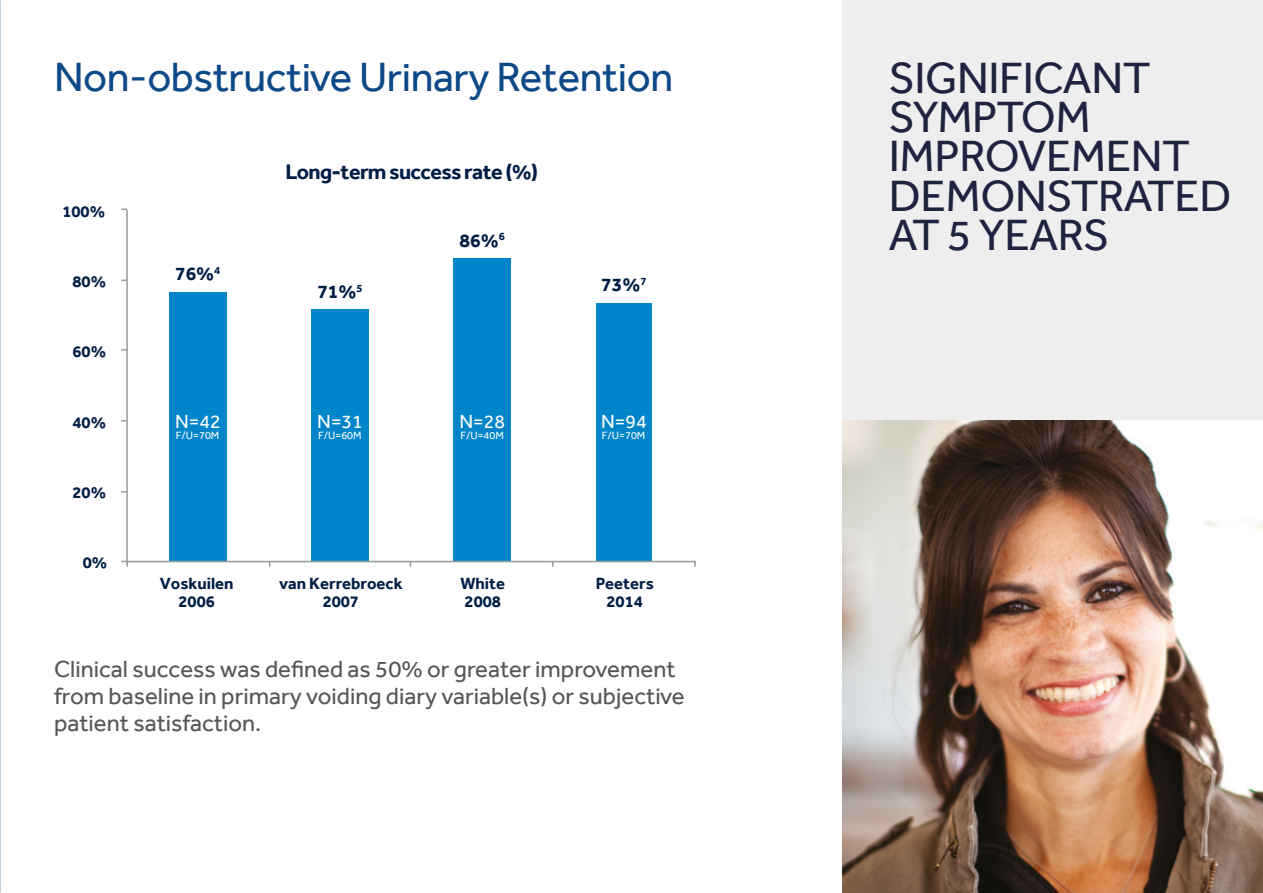
<style>
.page{position:relative;width:1263px;height:893px;background:#fff}
.page>*{position:absolute;margin:0;border:0;box-sizing:border-box;transform-origin:0 0}
.t1{font:45px/39.2px "Effra";letter-spacing:-.01em;color:#1f2341}
.t2{font:42px "Effra";letter-spacing:-.01em;color:#0d4987}
.t3{font:24px/27px "Effra";color:#575756}
.t4{font:700 21.6px "Effra";letter-spacing:-.03em;color:#001e46}
.t5{font:700 19.5px "Effra";color:#001e46}
.t6{font:19.5px "Effra";color:#fff}
.t7{font:700 16.65px/18.6px "Effra";color:#001e46;text-align:center}
.t8{font:10.8px "Effra";color:#fff}
</style>
<div class="page">
<div style="left:842px;top:0;width:421px;height:421px;background:#eee"></div>
<img style="left:842px;top:421px;width:421px;height:472px">
<div style="left:596px;top:303px;width:56px;height:258px;background:#0085ca"></div>
<div style="left:454px;top:258px;width:57px;height:303px;background:#0085ca"></div>
<div style="left:311px;top:309px;width:58px;height:252px;background:#0085ca"></div>
<div style="left:169px;top:292px;width:57px;height:269px;background:#0085ca"></div>
<hr style="left:126px;top:210px;width:2px;height:352px;background:#9a9d9e">
<hr style="left:127px;top:561px;width:569px;height:1px;background:#9a9d9e">
<svg style="left:121px;top:561px;width:7px;height:6px"></svg>
<h2 class="t2" style="left:54px;top:52px;width:621px">Non-obstructive Urinary Retention</h2>
<p class="t7" style="left:62px;top:201px;width:44px">100%</p>
<p class="t7" style="left:73px;top:272px;width:35px">80%</p>
<p class="t7" style="left:73px;top:342px;width:35px">60%</p>
<p class="t7" style="left:73px;top:412px;width:35px">40%</p>
<p class="t7" style="left:73px;top:483px;width:35px">20%</p>
<p class="t7" style="left:83px;top:553px;width:26px">0%</p>
<p class="t4" style="left:285px;top:159px;width:254px">Long-term success rate (%)</p>
<p class="t5" style="left:175px;top:262px;width:47px">76%<sup>4</sup></p>
<p class="t6" style="left:175px;top:410px;width:47px">N=42</p>
<p class="t8" style="left:176px;top:429px;width:45px">F/U=70M</p>
<p class="t5" style="left:317px;top:280px;width:47px">71%<sup>5</sup></p>
<p class="t6" style="left:317px;top:410px;width:47px">N=31</p>
<p class="t8" style="left:318px;top:429px;width:45px">F/U=60M</p>
<p class="t5" style="left:460px;top:228px;width:47px">86%<sup>6</sup></p>
<p class="t6" style="left:459px;top:410px;width:47px">N=28</p>
<p class="t8" style="left:460px;top:429px;width:45px">F/U=40M</p>
<p class="t5" style="left:601px;top:273px;width:47px">73%<sup>7</sup></p>
<p class="t6" style="left:601px;top:410px;width:47px">N=94</p>
<p class="t8" style="left:602px;top:429px;width:45px">F/U≈70M</p>
<p class="t7" style="left:160px;top:574px;width:75px">Voskuilen<br>2006</p>
<p class="t7" style="left:279px;top:574px;width:125px">van Kerrebroeck<br>2007</p>
<p class="t7" style="left:460px;top:574px;width:46px;text-align:left">White<br>2008</p>
<p class="t7" style="left:596px;top:574px;width:60px">Peeters<br>2014</p>
<p class="t3" style="left:54px;top:655px;width:632px">Clinical success was defined as 50% or greater improvement from baseline in primary voiding diary variable(s) or subjective patient satisfaction.</p>
<h1 class="t1" style="left:889px;top:58px;width:344px">SIGNIFICANT<br>SYMPTOM<br>IMPROVEMENT<br>DEMONSTRATED<br>AT 5 YEARS</h1>
</div>
